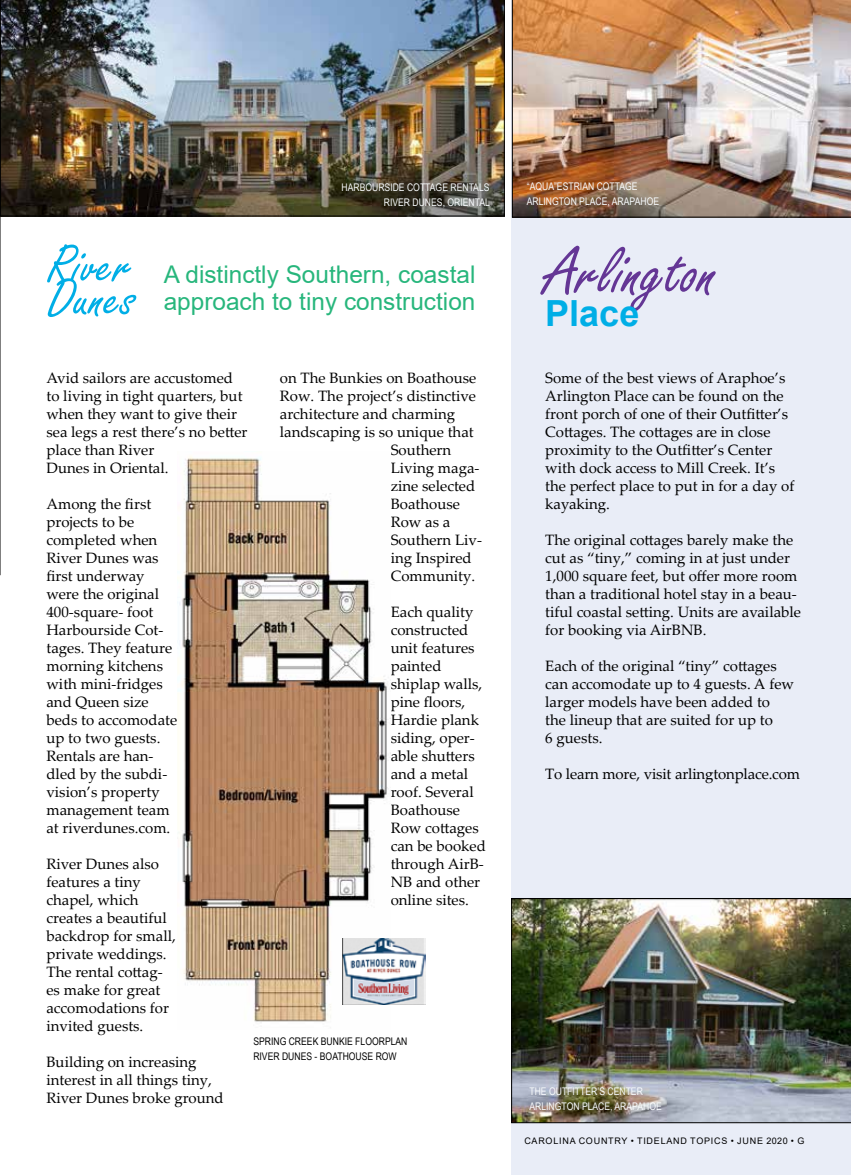
<style>
.page{position:relative;width:851px;height:1175px;background:#fff}
.page>*{position:absolute;margin:0;border:0;box-sizing:border-box;transform-origin:0 0}
.t1{font:72px "Freestyle Script";color:#643695}
.t2{font:57px "Freestyle Script";letter-spacing:.01em;color:#00aee6}
.t3{font:700 36px "Arial";color:#00aee6}
.t4{font:24.3px/27px "Arial";color:#27b67c}
.t5{font:15px/18px "Palatino Linotype";color:#000}
.t6{font:10.5px/15px "Arial Narrow";color:#f9fcfe}
.t7{font:10.5px/15px "Arial Narrow";color:#000}
.t8{font:9px "Arial";letter-spacing:.085em;color:#000}
</style>
<div class="page">
<div style="left:511px;top:0;width:339px;height:1174px;background:#e9edf7"></div>
<svg style="left:0;top:216px;width:1px;height:359px"></svg>
<img style="left:0;top:0;width:504px;height:216px">
<img style="left:177px;top:456px;width:213px;height:566px">
<img style="left:343px;top:938px;width:82px;height:66px">
<img style="left:512px;top:0;width:338px;height:217px">
<img style="left:511px;top:898px;width:339px;height:224px">
<h2 class="t2" style="left:48px;top:234px;width:85px">River</h2>
<h2 class="t2" style="left:48px;top:267px;width:90px">Dunes</h2>
<p class="t6" style="left:341px;top:179px;width:150px;text-align:right">HARBOURSIDE COTTAGE RENTALS<br>RIVER DUNES, ORIENTAL</p>
<h3 class="t4" style="left:164px;top:260px;width:313px">A distinctly Southern, coastal approach to tiny construction</h3>
<p class="t5" style="left:280px;top:368px;width:198px">on The Bunkies on Boathouse</p>
<p class="t5" style="left:280px;top:386px;width:197px">Row. The project’s distinctive</p>
<p class="t5" style="left:280px;top:404px;width:177px">architecture and charming</p>
<p class="t5" style="left:280px;top:422px;width:195px">landscaping is so unique that</p>
<p class="t5" style="left:390px;top:440px;width:62px">Southern</p>
<p class="t5" style="left:390px;top:458px;width:90px">Living maga-</p>
<p class="t5" style="left:390px;top:476px;width:86px">zine selected</p>
<p class="t5" style="left:390px;top:494px;width:71px">Boathouse</p>
<p class="t5" style="left:390px;top:512px;width:61px">Row as a</p>
<p class="t5" style="left:390px;top:530px;width:93px">Southern Liv-</p>
<p class="t5" style="left:390px;top:548px;width:82px">ing Inspired</p>
<p class="t5" style="left:390px;top:566px;width:86px">Community.</p>
<p class="t5" style="left:390px;top:602px;width:97px">Each quality constructed unit features painted shiplap walls, pine floors,<br>Hardie plank siding, oper&shy;able shutters and a metal roof. Several<br>Boathouse<br>Row cottages can be booked through AirB-<br>NB and other online sites.</p>
<p class="t5" style="left:46px;top:368px;width:202px">Avid sailors are accustomed to living in tight quarters, but when they want to give their sea legs a rest there’s no better place than River<br>Dunes in Oriental.</p>
<p class="t5" style="left:46px;top:494px;width:132px">Among the first projects to be completed when<br>River Dunes was first underway were the original<br>400-square- foot<br>Harbourside Cot&shy;tages. They feature morning kitchens with mini-fridges and Queen size beds to accomodate up to two guests.<br>Rentals are han&shy;dled by the subdi&shy;vision’s property management team at riverdunes.com.</p>
<p class="t5" style="left:46px;top:854px;width:131px">River Dunes also features a tiny chapel, which creates a beautiful backdrop for small, private weddings.<br>The rental cottag&shy;es make for great accomodations for invited guests.</p>
<p class="t5" style="left:46px;top:1052px;width:179px">Building on increasing interest in all things tiny,<br>River Dunes broke ground</p>
<p class="t7" style="left:253px;top:1033px;width:156px">SPRING CREEK BUNKIE FLOORPLAN<br>RIVER DUNES - BOATHOUSE ROW</p>
<p class="t6" style="left:526px;top:179px;width:134px">“AQUA”ESTRIAN COTTAGE<br>ARLINGTON PLACE, ARAPAHOE</p>
<h1 class="t1" style="left:545px;top:233px;width:174px">Arlington</h1>
<h3 class="t3" style="left:545px;top:287px;width:96px">Place</h3>
<p class="t5" style="left:545px;top:368px;width:251px">Some of the best views of Araphoe’s<br>Arlington Place can be found on the front porch of one of their Outfitter’s<br>Cottages. The cottages are in close proximity to the Outfitter’s Center with dock access to Mill Creek. It’s the perfect place to put in for a day of kayaking.</p>
<p class="t5" style="left:545px;top:530px;width:257px">The original cottages barely make the cut as “tiny,” coming in at just under 1,000 square feet, but offer more room than a traditional hotel stay in a beau&shy;tiful coastal setting. Units are available for booking via AirBNB.</p>
<p class="t5" style="left:545px;top:656px;width:250px">Each of the original “tiny” cottages can accomodate up to 4 guests. A few larger models have been added to the lineup that are suited for up to<br>6 guests.</p>
<p class="t5" style="left:545px;top:764px;width:256px">To learn more, visit arlingtonplace.com</p>
<p class="t6" style="left:529px;top:1083px;width:134px">THE OUTFITTER’S CENTER<br>ARLINGTON PLACE, ARAPAHOE</p>
<p class="t8" style="left:524px;top:1134px;width:281px">CAROLINA COUNTRY • TIDELAND TOPICS • JUNE 2020 • G</p>
</div>
